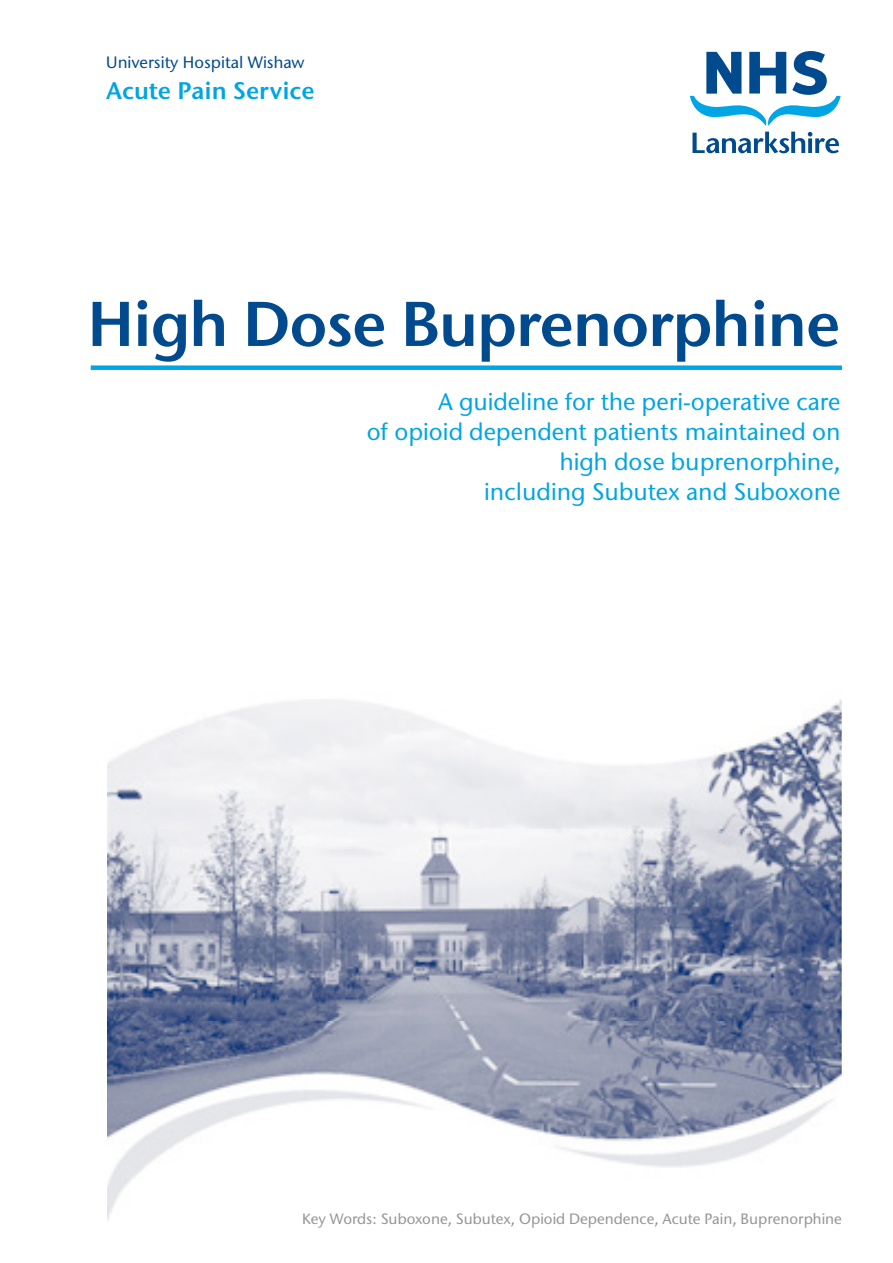
<style>
.page{position:relative;width:893px;height:1263px;background:#fff}
.page>*{position:absolute;margin:0;border:0;box-sizing:border-box;transform-origin:0 0}
.t1{font:63px "Stone Sans ITC Semi";letter-spacing:-.02em;color:#004a8d}
.body_copy__harlow{font:500 24px/30px "Stone Sans ITC";color:#00a5e3;text-align:right}
.t2{font:24px "Stone Sans ITC Semi";color:#00a5e3}
.t3{font:500 16.5px "Stone Sans ITC";color:#004a8d}
.t4{font:500 15px "Stone Sans ITC";color:#939598}
</style>
<div class="page">
<svg style="left:690px;top:51px;width:150px;height:75px"></svg>
<svg style="left:692px;top:132px;width:147px;height:21px"></svg>
<div style="left:91px;top:365px;width:751px;height:5px;background:#00a5e3"></div>
<img style="left:107px;top:699px;width:735px;height:521px">
<p class="t3" style="left:106px;top:52px;width:200px">University Hospital Wishaw</p>
<p class="t2" style="left:106px;top:75px;width:210px">Acute Pain Service</p>
<p class="t1" style="left:87px;top:284px;width:755px">High Dose Buprenorphine</p>
<p class="body_copy__harlow" style="left:367px;top:386px;width:475px">A guideline for the peri-operative care<br>of opioid dependent patients maintained on high dose buprenorphine,<br>including Subutex and Suboxone</p>
<p class="t4" style="left:302px;top:1209px;width:541px">Key Words: Suboxone, Subutex, Opioid Dependence, Acute Pain, Buprenorphine</p>
</div>
